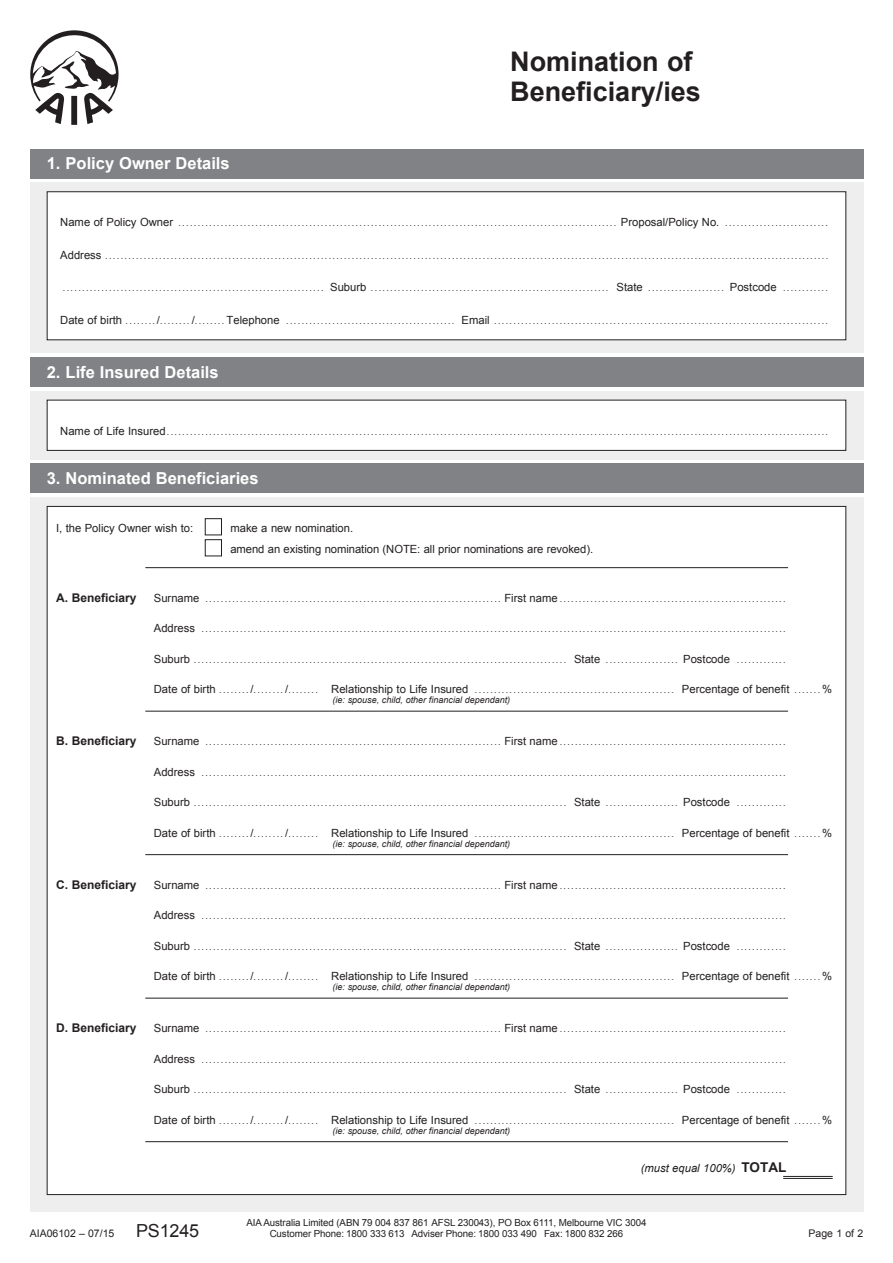
<style>
.page{position:relative;width:893px;height:1263px;background:#fff}
.page>*{position:absolute;margin:0;border:0;box-sizing:border-box;transform-origin:0 0}
.t1{font:700 27px/30px "Arial";color:#231f20}
.t2{font:700 16.5px "Arial";color:#fff}
.t3{font:700 12px "Arial";color:#231f20}
.t4{font:11.25px/21px "Arial";letter-spacing:-.005em;color:#231f20}
.t5{font:italic 11.25px "Arial";color:#231f20}
.t6{font:10.5px "Arial";color:#231f20}
.t7{font:9.75px/11.2px "Arial";letter-spacing:-.01em;color:#231f20;text-align:center}
.t8{font:9px/9.8px "Arial";color:#231f20}
.s1{font-size:11.25px}
.s2{font-style:italic}
.s3{font-weight:700;font-style:normal;font-size:13.5px}
.s4{font-size:18px}
</style>
<div class="page">
<div style="left:30px;top:497px;width:833px;height:715px;background:#eeeeef"></div>
<div style="left:30px;top:463px;width:833px;height:30px;background:#808285"></div>
<div style="left:30px;top:183px;width:833px;height:170px;background:#eeeeef"></div>
<div style="left:30px;top:149px;width:833px;height:30px;background:#808285"></div>
<div style="left:47px;top:192px;width:799px;height:148px;background:#fff"></div>
<div style="left:47px;top:191px;width:799px;height:149px;border:1px solid #231f20"></div>
<div style="left:30px;top:391px;width:833px;height:68px;background:#eeeeef"></div>
<div style="left:30px;top:357px;width:833px;height:30px;background:#808285"></div>
<div style="left:47px;top:400px;width:799px;height:50px;background:#fff"></div>
<div style="left:47px;top:400px;width:799px;height:51px;border:1px solid #231f20"></div>
<div style="left:47px;top:506px;width:799px;height:688px;background:#fff"></div>
<hr style="left:145px;top:567px;width:643px;height:1px;background:#231f20">
<hr style="left:145px;top:711px;width:643px;height:1px;background:#231f20">
<hr style="left:145px;top:854px;width:643px;height:1px;background:#231f20">
<hr style="left:145px;top:998px;width:643px;height:1px;background:#231f20">
<hr style="left:145px;top:1141px;width:643px;height:1px;background:#231f20">
<hr style="left:783px;top:1176px;width:50px;height:1px;background:#231f20">
<hr style="left:783px;top:1178px;width:50px;height:1px;background:#231f20">
<div style="left:205px;top:518px;width:17px;height:17px;border:1px solid #231f20"></div>
<div style="left:205px;top:539px;width:17px;height:17px;border:1px solid #231f20"></div>
<svg style="left:30px;top:30px;width:89px;height:95px"></svg>
<h2 class="t2" style="left:47px;top:153px;width:184px">1. Policy Owner Details</h2>
<h1 class="t1" style="left:510px;top:47px;width:192px">Nomination of<br>Beneficiary/ies</h1>
<p class="t8" style="left:60px;top:218px;width:769px"><span class="s1">Name of Policy Owner</span> .................................................................................................................. <span class="s1">Proposal/Policy No.</span> ...........................</p>
<p class="t8" style="left:60px;top:251px;width:769px"><span class="s1">Address</span> ............................................................................................................................................................................................</p>
<p class="t8" style="left:63px;top:283px;width:766px">.................................................................... <span class="s1">Suburb</span> .............................................................. <span class="s1">State</span> .................... <span class="s1">Postcode</span> ............</p>
<p class="t8" style="left:60px;top:316px;width:769px"><span class="s1">Date of birth</span> ........<span class="s1">/</span>........<span class="s1">/</span>........<span class="s1">Telephone</span> ............................................ <span class="s1">Email</span> .......................................................................................</p>
<h2 class="t2" style="left:47px;top:361px;width:173px">2. Life Insured Details</h2>
<p class="t8" style="left:60px;top:427px;width:769px"><span class="s1">Name of Life Insured</span>............................................................................................................................................................................</p>
<h2 class="t2" style="left:47px;top:467px;width:213px">3. Nominated Beneficiaries</h2>
<p class="t4" style="left:56px;top:518px;width:139px">I, the Policy Owner wish to:</p>
<p class="t4" style="left:230px;top:518px;width:364px">make a new nomination.<br>amend an existing nomination (NOTE: all prior nominations are revoked).</p>
<h3 class="t3" style="left:56px;top:590px;width:82px">A. Beneficiary</h3>
<p class="t8" style="left:154px;top:594px;width:633px"><span class="s1">Surname</span> ............................................................................. <span class="s1">First name</span>...........................................................</p>
<p class="t8" style="left:154px;top:624px;width:633px"><span class="s1">Address</span> ........................................................................................................................................................</p>
<p class="t8" style="left:154px;top:655px;width:633px"><span class="s1">Suburb</span> ................................................................................................. <span class="s1">State</span> ................... <span class="s1">Postcode</span> .............</p>
<p class="t8" style="left:332px;top:685px;width:501px;text-indent:-179px"><span class="s1">Date of birth</span> ........<span class="s1">/</span>........<span class="s1">/</span>........ <span class="s1">Relationship to Life Insured</span> .................................................... <span class="s1">Percentage of benefit</span> .......<span class="s1">% </span><span class="s2">(ie: spouse, child, other financial dependant)</span></p>
<h3 class="t3" style="left:56px;top:733px;width:82px">B. Beneficiary</h3>
<p class="t8" style="left:154px;top:737px;width:633px"><span class="s1">Surname</span> ............................................................................. <span class="s1">First name</span>...........................................................</p>
<p class="t8" style="left:154px;top:768px;width:633px"><span class="s1">Address</span> ........................................................................................................................................................</p>
<p class="t8" style="left:154px;top:798px;width:633px"><span class="s1">Suburb</span> ................................................................................................. <span class="s1">State</span> ................... <span class="s1">Postcode</span> .............</p>
<p class="t8" style="left:332px;top:829px;width:501px;text-indent:-179px"><span class="s1">Date of birth</span> ........<span class="s1">/</span>........<span class="s1">/</span>........ <span class="s1">Relationship to Life Insured</span> .................................................... <span class="s1">Percentage of benefit</span> .......<span class="s1">% </span><span class="s2">(ie: spouse, child, other financial dependant)</span></p>
<h3 class="t3" style="left:56px;top:877px;width:82px">C. Beneficiary</h3>
<p class="t8" style="left:154px;top:881px;width:633px"><span class="s1">Surname</span> ............................................................................. <span class="s1">First name</span>...........................................................</p>
<p class="t8" style="left:154px;top:911px;width:633px"><span class="s1">Address</span> ........................................................................................................................................................</p>
<p class="t8" style="left:154px;top:942px;width:633px"><span class="s1">Suburb</span> ................................................................................................. <span class="s1">State</span> ................... <span class="s1">Postcode</span> .............</p>
<p class="t8" style="left:332px;top:972px;width:501px;text-indent:-179px"><span class="s1">Date of birth</span> ........<span class="s1">/</span>........<span class="s1">/</span>........ <span class="s1">Relationship to Life Insured</span> .................................................... <span class="s1">Percentage of benefit</span> .......<span class="s1">% </span><span class="s2">(ie: spouse, child, other financial dependant)</span></p>
<h3 class="t3" style="left:56px;top:1020px;width:82px">D. Beneficiary</h3>
<p class="t8" style="left:154px;top:1024px;width:633px"><span class="s1">Surname</span> ............................................................................. <span class="s1">First name</span>...........................................................</p>
<p class="t8" style="left:154px;top:1055px;width:633px"><span class="s1">Address</span> ........................................................................................................................................................</p>
<p class="t8" style="left:154px;top:1085px;width:633px"><span class="s1">Suburb</span> ................................................................................................. <span class="s1">State</span> ................... <span class="s1">Postcode</span> .............</p>
<p class="t8" style="left:332px;top:1116px;width:501px;text-indent:-179px"><span class="s1">Date of birth</span> ........<span class="s1">/</span>........<span class="s1">/</span>........ <span class="s1">Relationship to Life Insured</span> .................................................... <span class="s1">Percentage of benefit</span> .......<span class="s1">% </span><span class="s2">(ie: spouse, child, other financial dependant)</span></p>
<p class="t5" style="left:641px;top:1160px;width:147px">(must equal 100%) <span class="s3">TOTAL</span></p>
<p class="t7" style="left:246px;top:1217px;width:401px">AIA Australia Limited (ABN 79 004 837 861 AFSL 230043), PO Box 6111, Melbourne VIC 3004<br>Customer Phone: 1800 333 613 Adviser Phone: 1800 033 490 Fax: 1800 832 266</p>
<p class="t6" style="left:30px;top:1227px;width:171px">AIA06102 – 07/15 <span class="s4">PS1245</span></p>
<p class="t6" style="left:809px;top:1227px;width:56px">Page 1 of 2</p>
</div>
